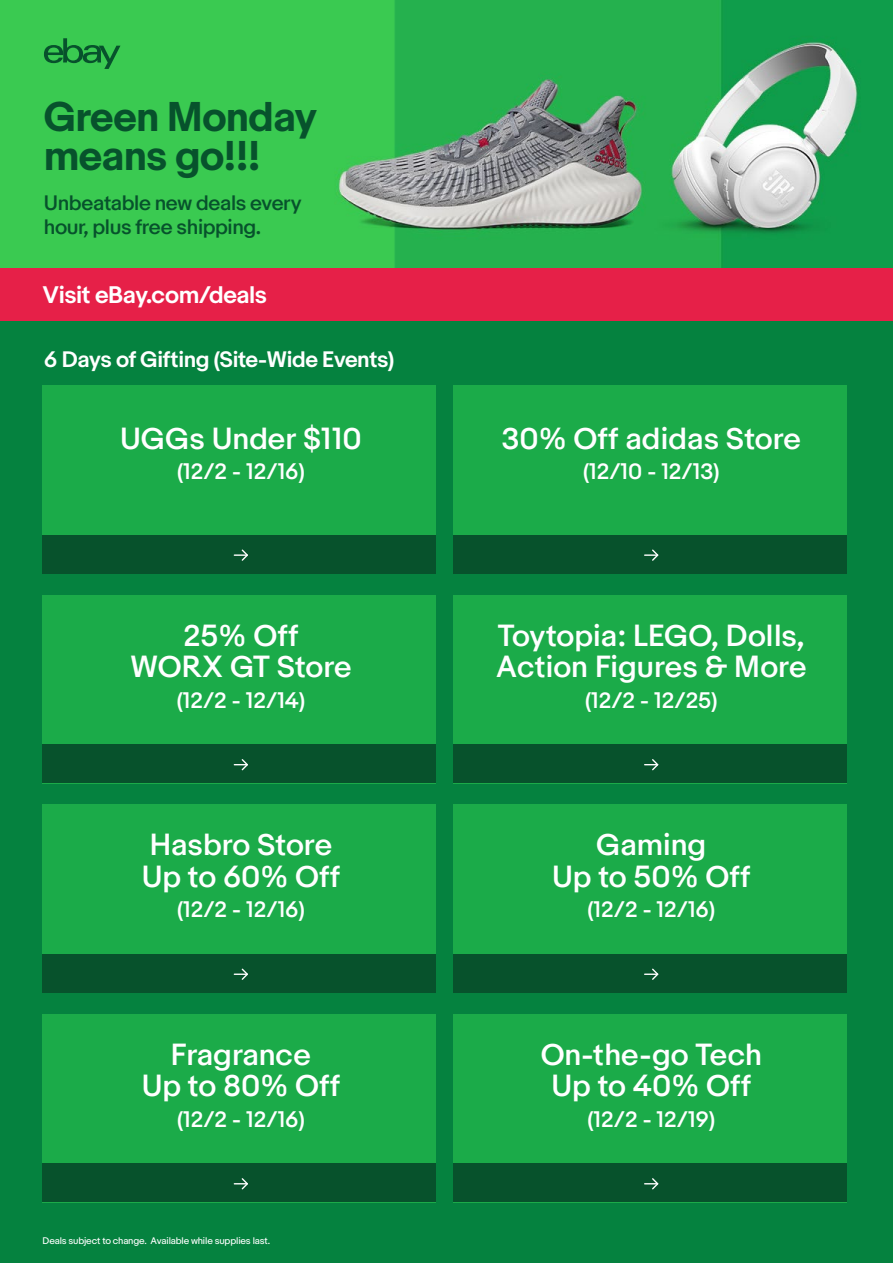
<style>
.page{position:relative;width:893px;height:1263px;background:#fff}
.page>*{position:absolute;margin:0;border:0;box-sizing:border-box;transform-origin:0 0}
.t1{font:700 39px/39px "Market Sans";letter-spacing:-.02em;color:#07522c}
.t2{font:500 28.5px/31.5px "Market Sans";color:#fff;text-align:center}
.t3{font:600 22.5px "Market Sans";letter-spacing:-.02em;color:#fff}
.t4{font:500 21px "Market Sans";color:#fff}
.t5{font:600 21px "Market Sans";letter-spacing:-.02em;color:#fff}
.t6{font:500 19.5px/24px "Market Sans";letter-spacing:-.02em;color:#07522c}
.t7{font:9px "Market Sans";letter-spacing:-.02em;color:#fff}
</style>
<div class="page">
<div style="left:0;top:279px;width:893px;height:984px;background:#05823f"></div>
<div style="left:0;top:268px;width:893px;height:53px;background:#e62048"></div>
<img style="left:0;top:0;width:893px;height:268px">
<svg style="left:44px;top:38px;width:76px;height:31px;background:#29a445"></svg>
<div style="left:43px;top:385px;width:393px;height:188px;background:#1bab49"></div>
<div style="left:43px;top:535px;width:393px;height:38px;background:#07522c"></div>
<svg style="left:234px;top:549px;width:14px;height:12px"></svg>
<div style="left:453px;top:385px;width:393px;height:188px;background:#1bab49"></div>
<div style="left:453px;top:535px;width:393px;height:38px;background:#07522c"></div>
<svg style="left:645px;top:549px;width:13px;height:12px"></svg>
<div style="left:43px;top:595px;width:393px;height:188px;background:#1bab49"></div>
<div style="left:43px;top:744px;width:393px;height:39px;background:#07522c"></div>
<svg style="left:234px;top:759px;width:14px;height:11px"></svg>
<div style="left:453px;top:595px;width:393px;height:188px;background:#1bab49"></div>
<div style="left:453px;top:744px;width:393px;height:39px;background:#07522c"></div>
<svg style="left:645px;top:759px;width:13px;height:11px"></svg>
<div style="left:43px;top:804px;width:393px;height:189px;background:#1bab49"></div>
<div style="left:43px;top:954px;width:393px;height:39px;background:#07522c"></div>
<svg style="left:234px;top:968px;width:14px;height:12px"></svg>
<div style="left:453px;top:804px;width:393px;height:189px;background:#1bab49"></div>
<div style="left:453px;top:954px;width:393px;height:39px;background:#07522c"></div>
<svg style="left:645px;top:968px;width:13px;height:12px"></svg>
<div style="left:43px;top:1014px;width:393px;height:188px;background:#1bab49"></div>
<div style="left:43px;top:1163px;width:393px;height:39px;background:#07522c"></div>
<svg style="left:234px;top:1178px;width:14px;height:11px"></svg>
<div style="left:453px;top:1014px;width:393px;height:188px;background:#1bab49"></div>
<div style="left:453px;top:1163px;width:393px;height:39px;background:#07522c"></div>
<svg style="left:645px;top:1178px;width:13px;height:11px"></svg>
<h1 class="t1" style="left:44px;top:99px;width:275px">Green Monday means go!!!</h1>
<p class="t6" style="left:44px;top:192px;width:259px">Unbeatable new deals every hour, plus free shipping.</p>
<p class="t3" style="left:43px;top:282px;width:226px">Visit eBay.com/deals</p>
<p class="t5" style="left:44px;top:347px;width:352px">6 Days of Gifting (Site-Wide Events)</p>
<p class="t2" style="left:120px;top:423px;width:243px">UGGs Under $110</p>
<p class="t4" style="left:177px;top:459px;width:129px">(12/2 - 12/16)</p>
<p class="t2" style="left:130px;top:620px;width:223px">25% Off<br>WORX GT Store</p>
<p class="t4" style="left:177px;top:687px;width:130px">(12/2 - 12/14)</p>
<p class="t2" style="left:142px;top:830px;width:200px;text-align:left">Hasbro Store<br>Up to 60% Off</p>
<p class="t4" style="left:177px;top:897px;width:129px">(12/2 - 12/16)</p>
<p class="t2" style="left:142px;top:1039px;width:200px">Fragrance<br>Up to 80% Off</p>
<p class="t4" style="left:177px;top:1106px;width:129px">(12/2 - 12/16)</p>
<p class="t7" style="left:43px;top:1235px;width:229px">Deals subject to change. Available while supplies last.</p>
<p class="t2" style="left:502px;top:423px;width:301px">30% Off adidas Store</p>
<p class="t4" style="left:583px;top:459px;width:138px">(12/10 - 12/13)</p>
<p class="t2" style="left:496px;top:620px;width:312px;text-align:left">Toytopia: LEGO, Dolls,<br>Action Figures &amp; More</p>
<p class="t4" style="left:585px;top:687px;width:134px">(12/2 - 12/25)</p>
<p class="t2" style="left:552px;top:830px;width:200px">Gaming<br>Up to 50% Off</p>
<p class="t4" style="left:587px;top:897px;width:129px">(12/2 - 12/16)</p>
<p class="t2" style="left:541px;top:1039px;width:223px">On-the-go Tech<br>Up to 40% Off</p>
<p class="t4" style="left:587px;top:1106px;width:129px">(12/2 - 12/19)</p>
</div>
